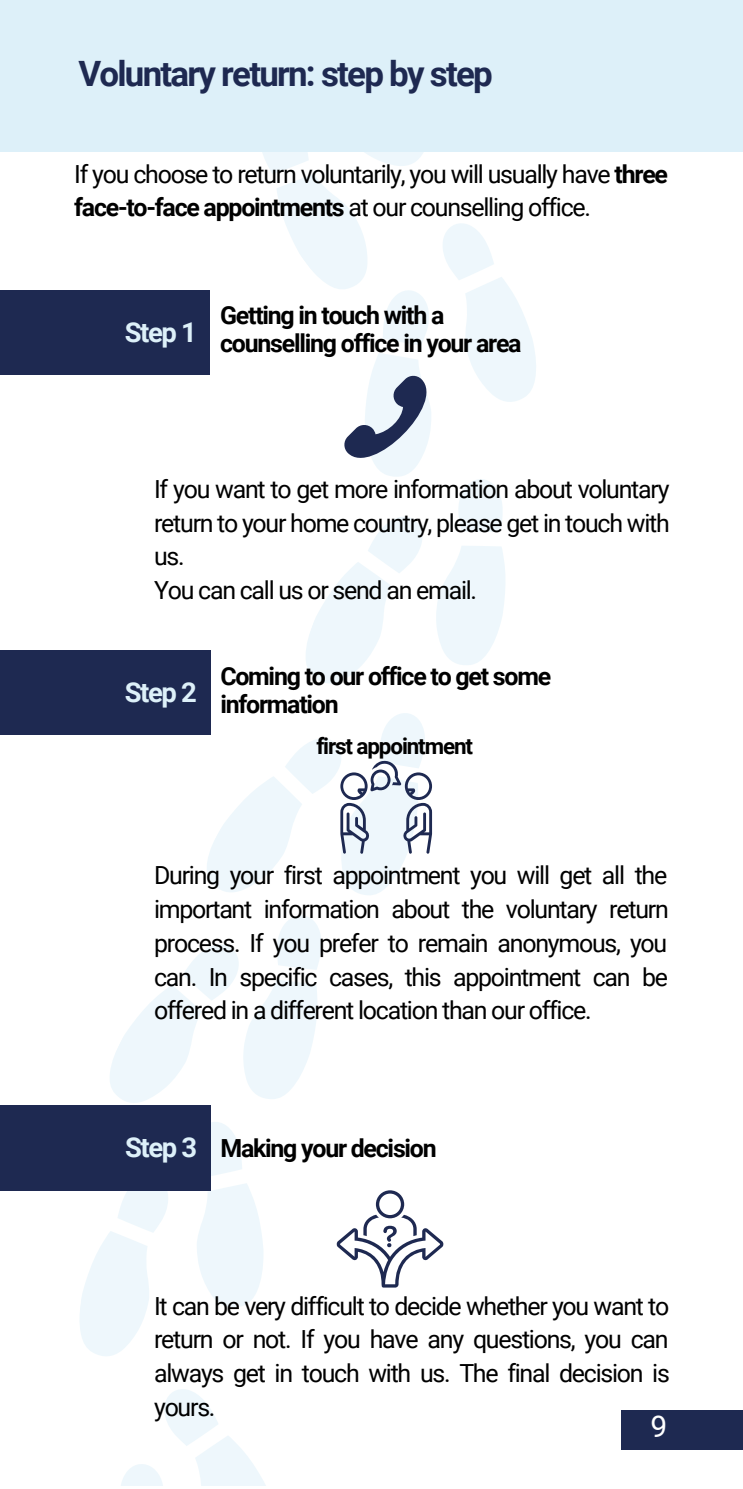
<style>
.page{position:relative;width:743px;height:1489px;background:#fff}
.page>*{position:absolute;margin:0;border:0;box-sizing:border-box;transform-origin:0 0}
.t1{font:700 35px "Roboto";letter-spacing:-.05em;color:#1e2951}
.t2{font:30px "Roboto";color:#fff}
.t3{font:700 27.5px "Roboto";letter-spacing:-.05em;color:#ddf0f9}
.t4{font:25px/33.8px "Roboto";letter-spacing:-.05em;color:#000;text-align:justify}
.t5{font:700 25px/28px "Roboto";letter-spacing:-.05em;color:#000}
.t6{font:700 22.5px "Roboto";letter-spacing:-.05em;color:#000}
.s1{font-weight:700}
</style>
<div class="page">
<div style="left:0;top:0;width:742px;height:152px;background:#ddf0f9"></div>
<svg style="left:262px;top:152px;width:274px;height:531px"></svg>
<div style="left:0;top:650px;width:210px;height:85px;background:#1e2951"></div>
<div style="left:0;top:290px;width:210px;height:85px;background:#1e2951"></div>
<div style="left:0;top:1106px;width:210px;height:84px;background:#1e2951"></div>
<div style="left:621px;top:1410px;width:121px;height:40px;background:#1e2951"></div>
<svg style="left:74px;top:704px;width:369px;height:652px"></svg>
<svg style="left:121px;top:1389px;width:144px;height:96px"></svg>
<h1 class="t1" style="left:78px;top:54px;width:416px">Voluntary return: step by step</h1>
<p class="t4" style="left:74px;top:157px;width:595px">If you choose to return voluntarily, you will usually have <span class="s1">three face-to-face appointments</span> at our counselling office.</p>
<p class="t3" style="left:125px;top:316px;width:74px">Step 1</p>
<p class="t5" style="left:220px;top:302px;width:303px">Getting in touch with a counselling office in your area</p>
<p class="t4" style="left:154px;top:473px;width:517px;text-align:left">If you want to get more information about voluntary return to your home country, please get in touch with us.<br>You can call us or send an email.</p>
<p class="t3" style="left:125px;top:676px;width:74px">Step 2</p>
<p class="t5" style="left:220px;top:663px;width:332px">Coming to our office to get some information</p>
<p class="t6" style="left:316px;top:733px;width:158px">first appointment</p>
<p class="t4" style="left:154px;top:859px;width:516px">During your first appointment you will get all the important information about the voluntary return process. If you prefer to remain anonymous, you can. In specific cases, this appointment can be offered in a different location than our office.</p>
<p class="t3" style="left:125px;top:1132px;width:74px">Step 3</p>
<p class="t5" style="left:220px;top:1134px;width:218px">Making your decision</p>
<p class="t4" style="left:154px;top:1289px;width:517px">It can be very difficult to decide whether you want to return or not. If you have any questions, you can always get in touch with us. The final decision is yours.</p>
<p class="t2" style="left:650px;top:1409px;width:18px">9</p>
</div>
